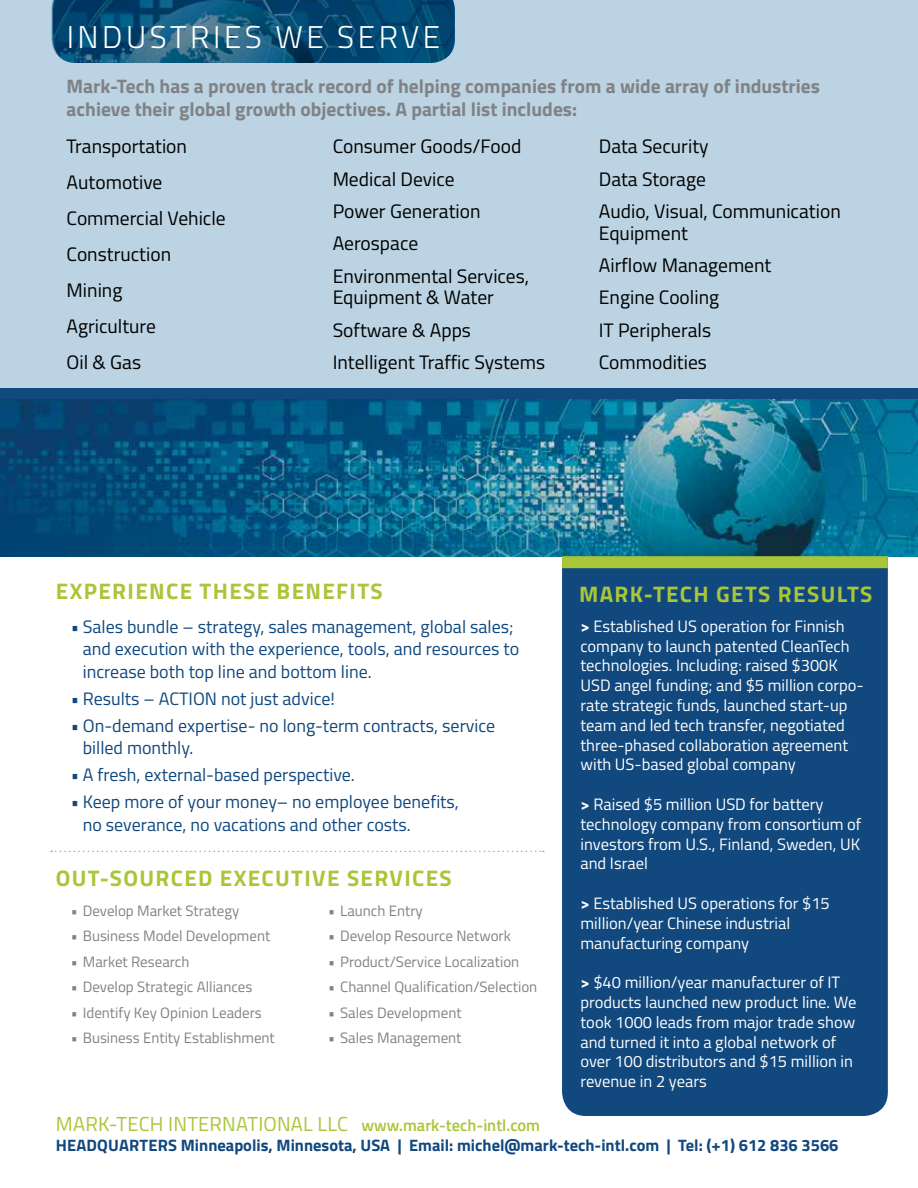
<style>
.page{position:relative;width:918px;height:1188px;background:#fff}
.page>*{position:absolute;margin:0;border:0;box-sizing:border-box;transform-origin:0 0}
.t1{font:300 31.5px "Titillium";letter-spacing:.11em;color:#fff}
.t2{font:700 22.5px "Titillium";letter-spacing:.06em;color:#a9c638}
.t3{font:20.25px "Titillium";letter-spacing:.01em;color:#a9c638}
.t4{font:19.5px/32.4px "Titillium";color:#000}
.t5{font:700 19.5px/23.4px "Titillium";color:#808285}
.t6{font:18px/22.5px "Titillium";color:#11487e}
.t7{font:16.5px/19.8px "Titillium";color:#fff}
.t8{font:700 16.5px "Titillium";color:#11487e}
.t9{font:15px "Titillium";color:#808285}
.s1{font-weight:700}
.s2{font-weight:600;font-size:16.5px}
</style>
<div class="page">
<div style="left:562px;top:527px;width:326px;height:589px;background:#11487e;border-radius:24px"></div>
<div style="left:0;top:0;width:918px;height:415px;background:#bbd3e2"></div>
<svg style="left:52px;top:0;width:403px;height:63px;background:#0f5178"></svg>
<img style="left:0;top:399px;width:918px;height:157px">
<div style="left:0;top:388px;width:918px;height:11px;background:#11487e"></div>
<svg style="left:51px;top:851px;width:493px;height:1px"></svg>
<div style="left:562px;top:556px;width:326px;height:12px;background:#a9c638"></div>
<h1 class="t1" style="left:67px;top:14px;width:375px">INDUSTRIES WE SERVE</h1>
<p class="t5" style="left:67px;top:73px;width:755px">Mark-Tech has a proven track record of helping companies from a wide array of industries achieve their global growth objectives. A partial list includes:</p>
<p class="t4" style="left:67px;top:127px;width:161px;line-height:36px">Transportation<br>Automotive<br>Commercial Vehicle<br>Construction<br>Mining<br>Agriculture<br>Oil &amp; Gas</p>
<p class="t4" style="left:333px;top:129px;width:198px">Consumer Goods/Food<br>Medical Device<br>Power Generation<br>Aerospace<br>Environmental Services,</p>
<p class="t4" style="left:599px;top:129px;width:244px">Data Security<br>Data Storage<br>Audio, Visual, Communication</p>
<p class="t4" style="left:599px;top:216px;width:174px">Equipment<br>Airflow Management<br>Engine Cooling<br>IT Peripherals<br>Commodities</p>
<p class="t4" style="left:333px;top:280px;width:214px">Equipment &amp; Water<br>Software &amp; Apps<br>Intelligent Traffic Systems</p>
<h2 class="t2" style="left:56px;top:574px;width:328px">EXPERIENCE THESE BENEFITS</h2>
<p class="t6" style="left:83px;top:614px;width:438px;text-indent:-12px">• Sales bundle – strategy, sales management, global sales; and execution with the experience, tools, and resources to increase both top line and bottom line.</p>
<p class="t6" style="left:71px;top:686px;width:266px">• Results – ACTION not just advice!</p>
<p class="t6" style="left:83px;top:713px;width:414px;text-indent:-12px">• On-demand expertise- no long-term contracts, service billed monthly.</p>
<p class="t6" style="left:71px;top:763px;width:286px">• A fresh, external-based perspective.</p>
<p class="t6" style="left:83px;top:790px;width:378px;text-indent:-12px">• Keep more of your money– no employee benefits, no severance, no vacations and other costs.</p>
<h2 class="t2" style="left:56px;top:861px;width:397px">OUT-SOURCED EXECUTIVE SERVICES</h2>
<p class="t9" style="left:71px;top:900px;width:170px">• Develop Market Strategy</p>
<p class="t9" style="left:71px;top:925px;width:201px">• Business Model Development</p>
<p class="t9" style="left:71px;top:951px;width:120px">• Market Research</p>
<p class="t9" style="left:71px;top:976px;width:183px">• Develop Strategic Alliances</p>
<p class="t9" style="left:71px;top:1002px;width:193px">• Identify Key Opinion Leaders</p>
<p class="t9" style="left:71px;top:1027px;width:206px">• Business Entity Establishment</p>
<p class="t9" style="left:328px;top:900px;width:96px">• Launch Entry</p>
<p class="t9" style="left:328px;top:925px;width:184px">• Develop Resource Network</p>
<p class="t9" style="left:328px;top:951px;width:193px">• Product/Service Localization</p>
<p class="t9" style="left:328px;top:976px;width:211px">• Channel Qualification/Selection</p>
<p class="t9" style="left:328px;top:1002px;width:135px">• Sales Development</p>
<p class="t9" style="left:328px;top:1027px;width:135px">• Sales Management</p>
<h2 class="t2" style="left:579px;top:577px;width:295px">MARK-TECH GETS RESULTS</h2>
<p class="t7" style="left:580px;top:615px;width:285px"><span class="s1">&gt;</span> Established US operation for Finnish company to launch patented CleanTech technologies. Including: raised $300K USD angel funding; and $5 million corpo&shy;rate strategic funds, launched start-up team and led tech transfer, negotiated three-phased collaboration agreement with US-based global company</p>
<p class="t7" style="left:580px;top:793px;width:282px"><span class="s1">&gt;</span> Raised $5 million USD for battery technology company from consortium of investors from U.S., Finland, Sweden, UK and Israel</p>
<p class="t7" style="left:580px;top:892px;width:251px"><span class="s1">&gt;</span> Established US operations for $15 million/year Chinese industrial manufacturing company</p>
<p class="t7" style="left:580px;top:972px;width:277px"><span class="s1">&gt;</span> $40 million/year manufacturer of IT products launched new product line. We took 1000 leads from major trade show and turned it into a global network of over 100 distributors and $15 million in revenue in 2 years</p>
<p class="t3" style="left:56px;top:1109px;width:486px">MARK-TECH INTERNATIONAL LLC <span class="s2">www.mark-tech-intl.com</span></p>
<p class="t8" style="left:56px;top:1133px;width:784px">HEADQUARTERS Minneapolis, Minnesota, USA | Email: michel@mark-tech-intl.com | Tel: (+1) 612 836 3566</p>
</div>
